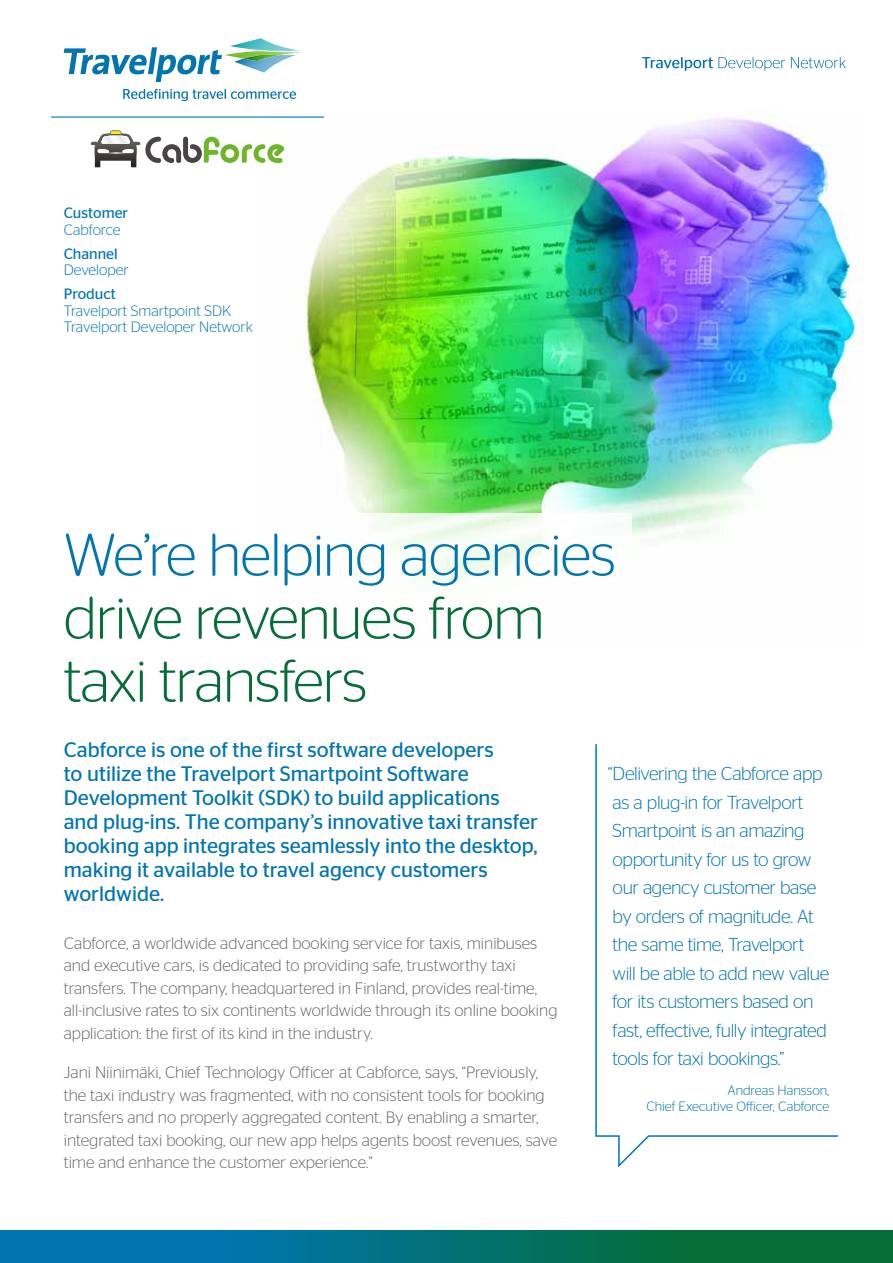
<style>
.page{position:relative;width:893px;height:1263px;background:#fff}
.page>*{position:absolute;margin:0;border:0;box-sizing:border-box;transform-origin:0 0}
.t1{font:300 60px/63px "Stag Sans Round";letter-spacing:-.02em;color:#046d38}
.t2{font:300 60px "Stag Sans Round";letter-spacing:-.015em;color:#0075b0}
.t3{font:21px/24px "Stag Sans";color:#0075b0}
.t4{font:300 18.75px/28.5px "Stag Sans";letter-spacing:-.02em;color:#0075b0}
.t5{font:300 16.5px/22.5px "Stag Sans";color:#63666a}
.t6{font:300 15px/16.5px "Stag Sans";color:#0076b4}
.t7{font:15px "Stag Sans";color:#0076b4}
.t8{font:300 13.5px/16.5px "Stag Sans";color:#0075b0;text-align:right}
</style>
<div class="page">
<img style="left:261px;top:114px;width:602px;height:427px">
<svg style="left:123px;top:89px;width:173px;height:12px"></svg>
<svg style="left:64px;top:38px;width:238px;height:44px"></svg>
<div style="left:64px;top:513px;width:567px;height:317px;background:#fff"></div>
<svg style="left:0;top:1230px;width:893px;height:33px;background:#017174"></svg>
<svg style="left:642px;top:57px;width:143px;height:14px"></svg>
<svg style="left:791px;top:57px;width:55px;height:11px"></svg>
<svg style="left:595px;top:744px;width:244px;height:424px"></svg>
<svg style="left:91px;top:130px;width:193px;height:37px"></svg>
<hr style="left:51px;top:117px;width:273px;height:1px;background:#0078b4">
<p class="t7" style="left:64px;top:205px;width:66px">Customer</p>
<p class="t6" style="left:64px;top:221px;width:58px">Cabforce</p>
<p class="t7" style="left:64px;top:245px;width:55px">Channel</p>
<p class="t6" style="left:64px;top:262px;width:66px">Developer</p>
<p class="t7" style="left:64px;top:286px;width:54px">Product</p>
<p class="t6" style="left:64px;top:302px;width:191px">Travelport Smartpoint SDK<br>Travelport Developer Network</p>
<h1 class="t2" style="left:64px;top:521px;width:553px">We’re helping agencies</h1>
<h1 class="t1" style="left:64px;top:585px;width:482px">drive revenues from taxi transfers</h1>
<p class="t3" style="left:64px;top:737px;width:476px">Cabforce is one of the first software developers<br>to utilize the Travelport Smartpoint Software Development Toolkit (SDK) to build applications and plug-ins. The company’s innovative taxi transfer booking app integrates seamlessly into the desktop, making it available to travel agency customers worldwide.</p>
<p class="t5" style="left:64px;top:931px;width:495px">Cabforce, a worldwide advanced booking service for taxis, minibuses and executive cars, is dedicated to providing safe, trustworthy taxi transfers. The company, headquartered in Finland, provides real-time, all-inclusive rates to six continents worldwide through its online booking application: the first of its kind in the industry.</p>
<p class="t5" style="left:64px;top:1061px;width:495px">Jani Niinimäki, Chief Technology Officer at Cabforce, says, “Previously, the taxi industry was fragmented, with no consistent tools for booking transfers and no properly aggregated content. By enabling a smarter, integrated taxi booking, our new app helps agents boost revenues, save time and enhance the customer experience.”</p>
<p class="t4" style="left:608px;top:759px;width:223px">“Delivering the Cabforce app as a plug-in for Travelport<br>Smartpoint is an amazing opportunity for us to grow our agency customer base by orders of magnitude. At the same time, Travelport<br>will be able to add new value for its customers based on fast, effective, fully integrated tools for taxi bookings.”</p>
<p class="t8" style="left:646px;top:1081px;width:184px">Andreas Hansson,<br>Chief Executive Officer, Cabforce</p>
</div>
